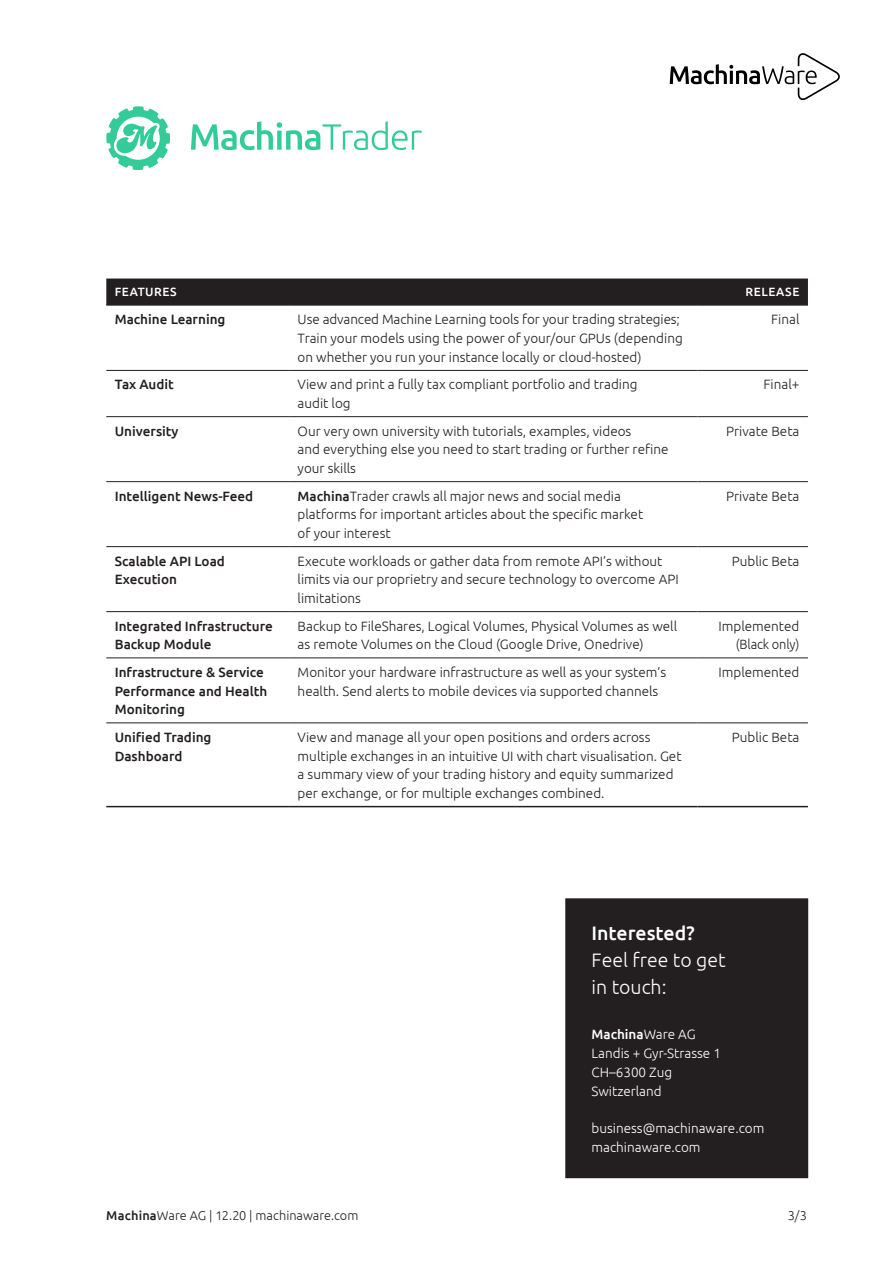
<style>
.page{position:relative;width:893px;height:1263px;background:#fff}
.page>*{position:absolute;margin:0;border:0;box-sizing:border-box;transform-origin:0 0}
.t1{font:300 19.5px "Ubuntu";color:#fff}
.t2{font:500 19.5px "Ubuntu";color:#fff}
.t3{font:300 13.5px/18.8px "Ubuntu";color:#231f20}
.t4{font:500 13.5px/18.8px "Ubuntu";color:#231f20}
.t5{font:300 13.5px "Ubuntu";color:#fff}
.t6{font:500 13.5px "Ubuntu";color:#fff}
.t7{font:300 12.75px "Ubuntu";color:#231f20}
.t8{font:500 12px "Ubuntu";letter-spacing:.05em;color:#fff}
.s1{font-weight:500}
.s2{font-weight:300}
</style>
<div class="page">
<svg style="left:670px;top:53px;width:170px;height:47px"></svg>
<div style="left:566px;top:899px;width:242px;height:279px;background:#231f20"></div>
<div style="left:566px;top:898px;width:242px;height:280px;border:1px solid #231f20"></div>
<div style="left:106px;top:279px;width:702px;height:25px;background:#231f20"></div>
<hr style="left:106px;top:304px;width:183px;height:2px;background:#231f20">
<hr style="left:289px;top:304px;width:408px;height:2px;background:#231f20">
<hr style="left:697px;top:304px;width:111px;height:2px;background:#231f20">
<hr style="left:106px;top:370px;width:183px;height:1px;background:#231f20">
<hr style="left:289px;top:370px;width:408px;height:1px;background:#231f20">
<hr style="left:697px;top:370px;width:111px;height:1px;background:#231f20">
<hr style="left:106px;top:416px;width:183px;height:1px;background:#231f20">
<hr style="left:289px;top:416px;width:408px;height:1px;background:#231f20">
<hr style="left:697px;top:416px;width:111px;height:1px;background:#231f20">
<hr style="left:106px;top:481px;width:183px;height:1px;background:#231f20">
<hr style="left:289px;top:481px;width:408px;height:1px;background:#231f20">
<hr style="left:697px;top:481px;width:111px;height:1px;background:#231f20">
<hr style="left:106px;top:546px;width:183px;height:1px;background:#231f20">
<hr style="left:289px;top:546px;width:408px;height:1px;background:#231f20">
<hr style="left:697px;top:546px;width:111px;height:1px;background:#231f20">
<hr style="left:106px;top:611px;width:183px;height:1px;background:#231f20">
<hr style="left:289px;top:611px;width:408px;height:1px;background:#231f20">
<hr style="left:697px;top:611px;width:111px;height:1px;background:#231f20">
<hr style="left:106px;top:658px;width:183px;height:1px;background:#231f20">
<hr style="left:289px;top:658px;width:408px;height:1px;background:#231f20">
<hr style="left:697px;top:658px;width:111px;height:1px;background:#231f20">
<hr style="left:106px;top:806px;width:183px;height:1px;background:#231f20">
<hr style="left:289px;top:806px;width:408px;height:1px;background:#231f20">
<hr style="left:697px;top:806px;width:111px;height:1px;background:#231f20">
<hr style="left:106px;top:723px;width:183px;height:1px;background:#231f20">
<hr style="left:289px;top:723px;width:408px;height:1px;background:#231f20">
<hr style="left:697px;top:723px;width:111px;height:1px;background:#231f20">
<svg style="left:191px;top:121px;width:231px;height:29px"></svg>
<svg style="left:106px;top:106px;width:64px;height:64px"></svg>
<p class="t8" style="left:115px;top:284px;width:63px">FEATURES</p>
<p class="t8" style="left:745px;top:284px;width:55px">RELEASE</p>
<p class="t4" style="left:115px;top:310px;width:112px">Machine Learning</p>
<p class="t3" style="left:298px;top:310px;width:387px">Use advanced Machine Learning tools for your trading strategies;<br>Train your models using the power of your/our GPUs (depending on whether you run your instance locally or cloud-hosted)</p>
<p class="t3" style="left:771px;top:310px;width:30px">Final</p>
<p class="t4" style="left:115px;top:375px;width:61px">Tax Audit</p>
<p class="t3" style="left:298px;top:375px;width:341px">View and print a fully tax compliant portfolio and trading audit log</p>
<p class="t3" style="left:764px;top:375px;width:37px">Final+</p>
<p class="t4" style="left:115px;top:421px;width:65px">University</p>
<p class="t3" style="left:298px;top:421px;width:372px">Our very own university with tutorials, examples, videos<br>and everything else you need to start trading or further refine your skills</p>
<p class="t3" style="left:726px;top:421px;width:75px">Private Beta</p>
<p class="t4" style="left:115px;top:486px;width:140px">Intelligent News-Feed</p>
<p class="t3" style="left:298px;top:486px;width:347px"><span class="s1">Machina</span>Trader crawls all major news and social media platforms for important articles about the specific market of your interest</p>
<p class="t3" style="left:726px;top:486px;width:75px">Private Beta</p>
<p class="t4" style="left:115px;top:551px;width:112px">Scalable API Load<br>Execution</p>
<p class="t3" style="left:298px;top:551px;width:382px">Execute workloads or gather data from remote API’s without limits via our proprietry and secure technology to overcome API limitations</p>
<p class="t3" style="left:732px;top:551px;width:69px">Public Beta</p>
<p class="t4" style="left:115px;top:616px;width:160px">Integrated Infrastructure<br>Backup Module</p>
<p class="t3" style="left:298px;top:616px;width:381px">Backup to FileShares, Logical Volumes, Physical Volumes as well as remote Volumes on the Cloud (Google Drive, Onedrive)</p>
<p class="t3" style="left:718px;top:616px;width:82px;text-align:right">Implemented (Black only)</p>
<p class="t4" style="left:115px;top:662px;width:154px">Infrastructure &amp; Service<br>Performance and Health<br>Monitoring</p>
<p class="t3" style="left:298px;top:662px;width:370px">Monitor your hardware infrastructure as well as your system’s health. Send alerts to mobile devices via supported channels</p>
<p class="t3" style="left:718px;top:662px;width:82px">Implemented</p>
<p class="t4" style="left:115px;top:727px;width:98px">Unified Trading</p>
<p class="t4" style="left:115px;top:746px;width:69px">Dashboard</p>
<p class="t3" style="left:298px;top:727px;width:385px">View and manage all your open positions and orders across multiple exchanges in an intuitive UI with chart visualisation. Get a summary view of your trading history and equity summarized per exchange, or for multiple exchanges combined.</p>
<p class="t3" style="left:732px;top:727px;width:69px">Public Beta</p>
<p class="t2" style="left:591px;top:920px;width:105px">Interested?</p>
<p class="t1" style="left:591px;top:948px;width:136px">Feel free to get</p>
<p class="t1" style="left:591px;top:975px;width:77px">in touch:</p>
<p class="t6" style="left:591px;top:1026px;width:106px">Machina<span class="s2">Ware AG</span></p>
<p class="t5" style="left:591px;top:1045px;width:131px">Landis + Gyr-Strasse 1</p>
<p class="t5" style="left:591px;top:1064px;width:82px">CH–6300 Zug</p>
<p class="t5" style="left:591px;top:1083px;width:72px">Switzerland</p>
<p class="t5" style="left:591px;top:1120px;width:174px">business@machinaware.com</p>
<p class="t5" style="left:591px;top:1139px;width:110px">machinaware.com</p>
<p class="t7" style="left:106px;top:1208px;width:254px"><span class="s1">Machina</span>Ware AG | 12.20 | machinaware.com</p>
<p class="t7" style="left:788px;top:1208px;width:21px">3/3</p>
</div>
